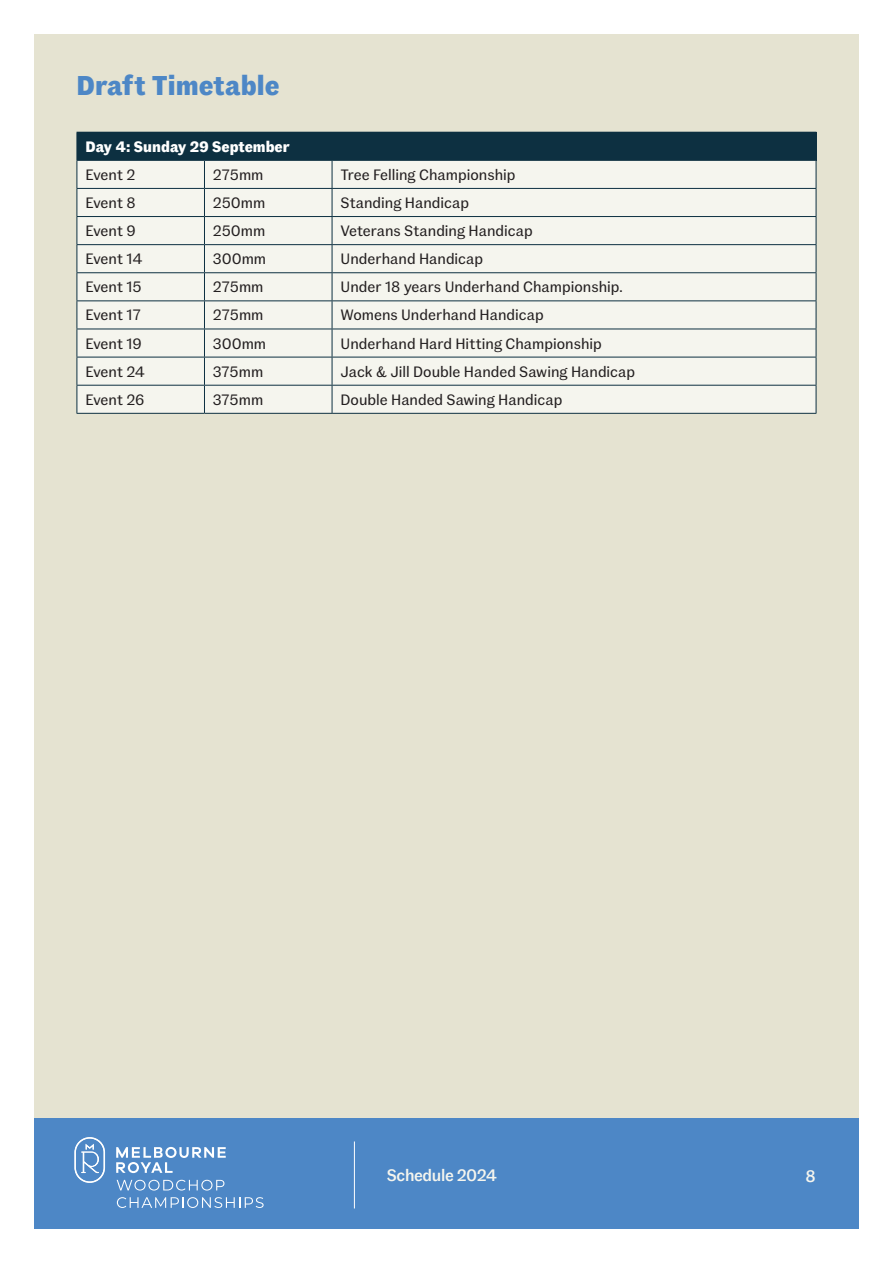
<style>
.page{position:relative;width:893px;height:1263px;background:#fff}
.page>*{position:absolute;margin:0;border:0;box-sizing:border-box;transform-origin:0 0}
.t1{font:700 27px "Fann Grotesque Pro";color:#4d87c6}
.t2{font:500 16.5px "Fann Grotesque Pro";letter-spacing:-.02em;color:#f5f5ee}
.t3{font:15px "Fann Grotesque Pro";color:#231f20}
.t4{font:700 15px "Fann Grotesque Pro";color:#fff}
</style>
<div class="page">
<div style="left:34px;top:34px;width:825px;height:1084px;background:#e5e3d1"></div>
<div style="left:34px;top:1118px;width:825px;height:111px;background:#4d87c6"></div>
<hr style="left:354px;top:1141px;width:1px;height:67px;background:#fff">
<svg style="left:74px;top:1137px;width:31px;height:46px"></svg>
<svg style="left:116px;top:1147px;width:110px;height:26px"></svg>
<svg style="left:117px;top:1180px;width:107px;height:10px"></svg>
<svg style="left:117px;top:1197px;width:147px;height:11px"></svg>
<div style="left:77px;top:132px;width:739px;height:28px;background:#0d3041"></div>
<div style="left:78px;top:161px;width:738px;height:252px;background:#f5f5ee"></div>
<hr style="left:77px;top:160px;width:127px;height:1px;background:#0d3041">
<hr style="left:204px;top:160px;width:128px;height:1px;background:#0d3041">
<hr style="left:332px;top:160px;width:484px;height:1px;background:#0d3041">
<hr style="left:77px;top:188px;width:127px;height:1px;background:#0d3041">
<hr style="left:204px;top:188px;width:128px;height:1px;background:#0d3041">
<hr style="left:332px;top:188px;width:484px;height:1px;background:#0d3041">
<hr style="left:77px;top:216px;width:127px;height:1px;background:#0d3041">
<hr style="left:204px;top:216px;width:128px;height:1px;background:#0d3041">
<hr style="left:332px;top:216px;width:484px;height:1px;background:#0d3041">
<hr style="left:77px;top:244px;width:127px;height:1px;background:#0d3041">
<hr style="left:204px;top:244px;width:128px;height:1px;background:#0d3041">
<hr style="left:332px;top:244px;width:484px;height:1px;background:#0d3041">
<hr style="left:77px;top:272px;width:127px;height:1px;background:#0d3041">
<hr style="left:204px;top:272px;width:128px;height:1px;background:#0d3041">
<hr style="left:332px;top:272px;width:484px;height:1px;background:#0d3041">
<hr style="left:77px;top:300px;width:127px;height:1px;background:#0d3041">
<hr style="left:204px;top:300px;width:128px;height:1px;background:#0d3041">
<hr style="left:332px;top:300px;width:484px;height:1px;background:#0d3041">
<hr style="left:77px;top:329px;width:127px;height:1px;background:#0d3041">
<hr style="left:204px;top:329px;width:128px;height:1px;background:#0d3041">
<hr style="left:332px;top:329px;width:484px;height:1px;background:#0d3041">
<hr style="left:77px;top:357px;width:127px;height:1px;background:#0d3041">
<hr style="left:204px;top:357px;width:128px;height:1px;background:#0d3041">
<hr style="left:332px;top:357px;width:484px;height:1px;background:#0d3041">
<hr style="left:77px;top:385px;width:127px;height:1px;background:#0d3041">
<hr style="left:204px;top:385px;width:128px;height:1px;background:#0d3041">
<svg style="left:204px;top:161px;width:1px;height:252px"></svg>
<hr style="left:332px;top:385px;width:484px;height:1px;background:#0d3041">
<svg style="left:332px;top:161px;width:1px;height:252px"></svg>
<hr style="left:77px;top:413px;width:127px;height:1px;background:#0d3041">
<hr style="left:204px;top:413px;width:128px;height:1px;background:#0d3041">
<hr style="left:332px;top:413px;width:484px;height:1px;background:#0d3041">
<svg style="left:77px;top:160px;width:1px;height:253px"></svg>
<svg style="left:816px;top:133px;width:1px;height:280px"></svg>
<h1 class="t1" style="left:77px;top:70px;width:204px">Draft Timetable</h1>
<p class="t4" style="left:85px;top:138px;width:206px">Day 4: Sunday 29 September</p>
<p class="t3" style="left:85px;top:166px;width:52px">Event 2</p>
<p class="t3" style="left:213px;top:166px;width:52px">275mm</p>
<p class="t3" style="left:341px;top:166px;width:176px">Tree Felling Championship</p>
<p class="t3" style="left:85px;top:194px;width:52px">Event 8</p>
<p class="t3" style="left:213px;top:194px;width:54px">250mm</p>
<p class="t3" style="left:341px;top:194px;width:130px">Standing Handicap</p>
<p class="t3" style="left:85px;top:222px;width:52px">Event 9</p>
<p class="t3" style="left:213px;top:222px;width:54px">250mm</p>
<p class="t3" style="left:341px;top:222px;width:194px">Veterans Standing Handicap</p>
<p class="t3" style="left:85px;top:250px;width:59px">Event 14</p>
<p class="t3" style="left:213px;top:250px;width:55px">300mm</p>
<p class="t3" style="left:341px;top:250px;width:144px">Underhand Handicap</p>
<p class="t3" style="left:85px;top:278px;width:58px">Event 15</p>
<p class="t3" style="left:213px;top:278px;width:52px">275mm</p>
<p class="t3" style="left:341px;top:278px;width:284px">Under 18 years Underhand Championship.</p>
<p class="t3" style="left:85px;top:306px;width:57px">Event 17</p>
<p class="t3" style="left:213px;top:306px;width:52px">275mm</p>
<p class="t3" style="left:341px;top:306px;width:205px">Womens Underhand Handicap</p>
<p class="t3" style="left:85px;top:334px;width:58px">Event 19</p>
<p class="t3" style="left:213px;top:334px;width:55px">300mm</p>
<p class="t3" style="left:341px;top:334px;width:263px">Underhand Hard Hitting Championship</p>
<p class="t3" style="left:85px;top:362px;width:61px">Event 24</p>
<p class="t3" style="left:213px;top:362px;width:52px">375mm</p>
<p class="t3" style="left:341px;top:362px;width:296px">Jack &amp; Jill Double Handed Sawing Handicap</p>
<p class="t3" style="left:85px;top:391px;width:61px">Event 26</p>
<p class="t3" style="left:213px;top:391px;width:52px">375mm</p>
<p class="t3" style="left:341px;top:391px;width:223px">Double Handed Sawing Handicap</p>
<p class="t2" style="left:387px;top:1165px;width:112px">Schedule 2024</p>
<p class="t2" style="left:805px;top:1166px;width:12px">8</p>
</div>
